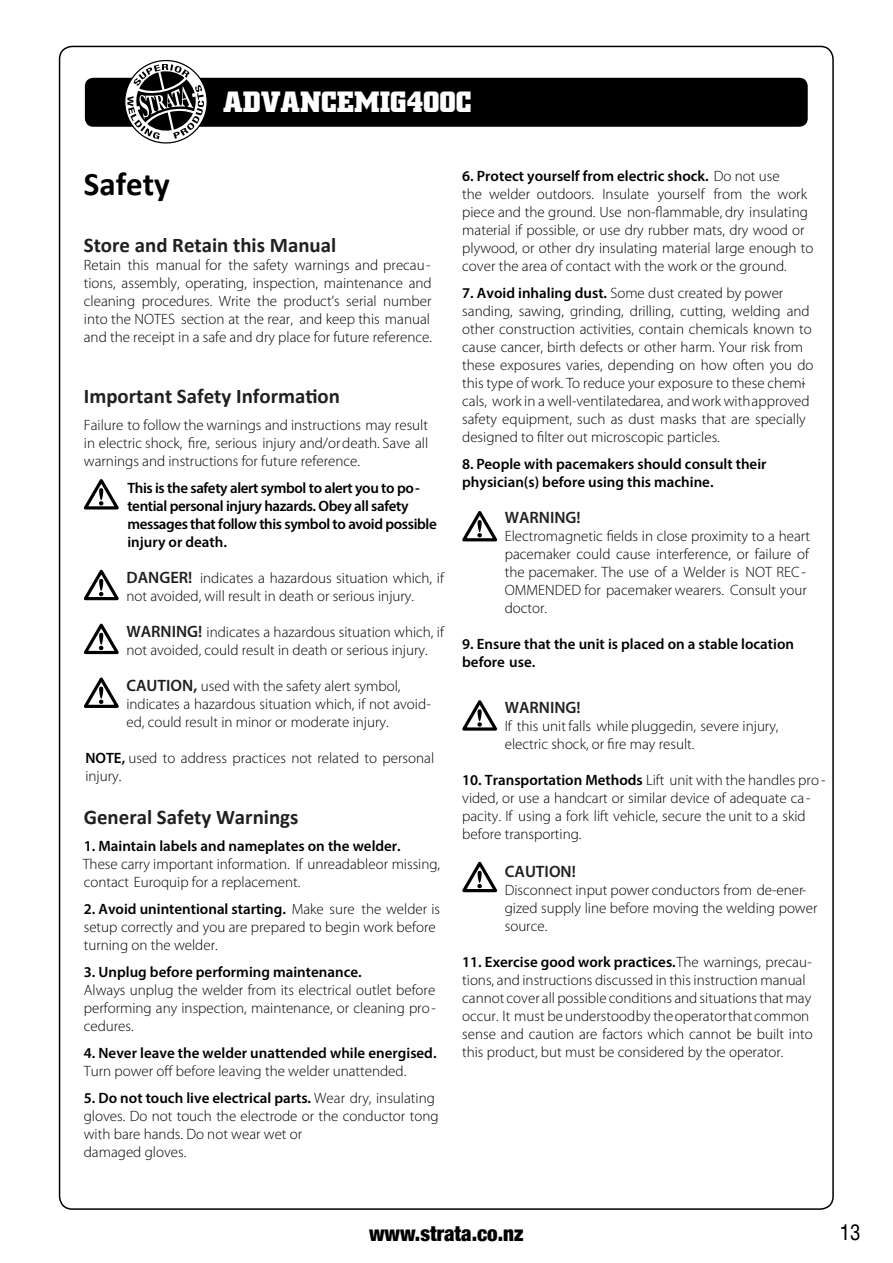
<style>
.page{position:relative;width:893px;height:1263px;background:#fff}
.page>*{position:absolute;margin:0;border:0;box-sizing:border-box;transform-origin:0 0}
.t1{font:700 33px "Calibri";color:#000}
.t2{font:700 29.85px "Square Slabserif 711 BT";color:#fff}
.t3{font:900 condensed 21px "Helvetica Neue";color:#000}
.t4{font:21px "Helv Condensed";color:#000}
.t5{font:700 20.85px "Calibri";color:#231f20}
.t6{font:600 16.5px "Myriad Pro";color:#231f20}
.t7{font:300 15px/18px "Myriad Pro";color:#000}
.t8{font:600 15px/18px "Myriad Pro";color:#000}
.t9{font:600 15px/18px "Myriad Pro";letter-spacing:-.025em;color:#000}
.s1{font-weight:600;font-size:16.5px;color:#231f20}
.s2{font-weight:600}
</style>
<div class="page">
<svg style="left:83px;top:569px;width:36px;height:32px"></svg>
<svg style="left:83px;top:623px;width:36px;height:32px"></svg>
<svg style="left:83px;top:677px;width:36px;height:31px"></svg>
<svg style="left:462px;top:511px;width:36px;height:31px"></svg>
<svg style="left:462px;top:700px;width:36px;height:31px"></svg>
<svg style="left:462px;top:861px;width:36px;height:32px"></svg>
<svg style="left:83px;top:479px;width:36px;height:31px"></svg>
<div style="left:85px;top:78px;width:723px;height:49px;background:#000;border-radius:9px"></div>
<svg style="left:121px;top:59px;width:92px;height:85px"></svg>
<h2 class="t2" style="left:223px;top:83px;width:250px">ADVANCEMIG400C</h2>
<h1 class="t1" style="left:84px;top:163px;width:88px">Safety</h1>
<h3 class="t5" style="left:84px;top:232px;width:254px">Store and Retain this Manual</h3>
<p class="t7" style="left:84px;top:256px;width:350px">Retain this manual for the safety warnings and precau&shy;tions, assembly, operating, inspection, maintenance and cleaning procedures. Write the product’s serial number into the NOTES section at the rear, and keep this manual and the receipt in a safe and dry place for future reference.</p>
<h3 class="t5" style="left:84px;top:383px;width:258px">Important Safety Information</h3>
<p class="t7" style="left:84px;top:416px;width:346px;text-align:justify">Failure to follow the warnings and instructions may result in electric shock, fire, serious injury and/ordeath. Save all warnings and instructions for future reference.</p>
<p class="t9" style="left:127px;top:478px;width:311px">This is the safety alert symbol to alert you to po&shy;tential personal injury hazards. Obey all safety messages that follow this symbol to avoid possible injury or death.</p>
<p class="t7" style="left:126px;top:569px;width:319px"><span class="s1">DANGER!</span> indicates a hazardous situation which, if not avoided, will result in death or serious injury.</p>
<p class="t7" style="left:126px;top:623px;width:319px"><span class="s1">WARNING!</span> indicates a hazardous situation which, if not avoided, could result in death or serious injury.</p>
<p class="t7" style="left:126px;top:677px;width:306px"><span class="s1">CAUTION,</span> used with the safety alert symbol, indicates a hazardous situation which, if not avoid&shy;ed, could result in minor or moderate injury.</p>
<p class="t7" style="left:85px;top:749px;width:350px"><span class="s2">NOTE,</span> used to address practices not related to personal injury.</p>
<h3 class="t5" style="left:84px;top:804px;width:216px">General Safety Warnings</h3>
<p class="t8" style="left:84px;top:836px;width:319px">1. Maintain labels and nameplates on the welder.</p>
<p class="t7" style="left:83px;top:855px;width:359px">These carry important information. If unreadableor missing, contact Euroquip for a replacement.</p>
<p class="t7" style="left:84px;top:900px;width:358px"><span class="s2">2. Avoid unintentional starting.</span> Make sure the welder is setup correctly and you are prepared to begin work before turning on the welder.</p>
<p class="t8" style="left:84px;top:962px;width:279px">3. Unplug before performing maintenance.</p>
<p class="t7" style="left:84px;top:981px;width:354px;text-align:justify">Always unplug the welder from its electrical outlet before performing any inspection, maintenance, or cleaning pro&shy;cedures.</p>
<p class="t8" style="left:84px;top:1043px;width:354px">4. Never leave the welder unattended while energised.</p>
<p class="t7" style="left:84px;top:1062px;width:324px">Turn power off before leaving the welder unattended.</p>
<p class="t7" style="left:84px;top:1089px;width:356px"><span class="s2">5. Do not touch live electrical parts.</span> Wear dry, insulating gloves. Do not touch the electrode or the conductor tong with bare hands. Do not wear wet or<br>damaged gloves.</p>
<p class="t7" style="left:462px;top:167px;width:353px"><span class="s2">6. Protect yourself from electric shock.</span> Do not use<br>the welder outdoors. Insulate yourself from the work piece and the ground. Use non-flammable, dry insulating material if possible, or use dry rubber mats, dry wood or plywood, or other dry insulating material large enough to cover the area of contact with the work or the ground.</p>
<p class="t7" style="left:462px;top:284px;width:353px"><span class="s2">7. Avoid inhaling dust.</span> Some dust created by power sanding, sawing, grinding, drilling, cutting, welding and other construction activities, contain chemicals known to cause cancer, birth defects or other harm. Your risk from these exposures varies, depending on how often you do this type of work. To reduce your exposure to these chemi&shy;cals, work in a well-ventilatedarea, andwork withapproved safety equipment, such as dust masks that are specially designed to filter out microscopic particles.</p>
<p class="t8" style="left:462px;top:454px;width:306px">8. People with pacemakers should consult their physician(s) before using this machine.</p>
<p class="t6" style="left:505px;top:507px;width:78px">WARNING!</p>
<p class="t7" style="left:505px;top:527px;width:307px">Electromagnetic fields in close proximity to a heart pacemaker could cause interference, or failure of the pacemaker. The use of a Welder is NOT REC-OMMENDED for pacemaker wearers. Consult your doctor.</p>
<p class="t8" style="left:462px;top:634px;width:333px">9. Ensure that the unit is placed on a stable location before use.</p>
<p class="t6" style="left:505px;top:697px;width:78px">WARNING!</p>
<p class="t7" style="left:505px;top:717px;width:275px">If this unit falls while pluggedin, severe injury, electric shock, or fire may result.</p>
<p class="t7" style="left:462px;top:771px;width:365px"><span class="s2">10. Transportation Methods</span> Lift unit with the handles pro - vided, or use a handcart or similar device of adequate ca - pacity. If using a fork lift vehicle, secure the unit to a skid before transporting.</p>
<p class="t6" style="left:505px;top:861px;width:73px">CAUTION!</p>
<p class="t7" style="left:505px;top:881px;width:314px">Disconnect input power conductors from de-ener&shy;gized supply line before moving the welding power source.</p>
<p class="t7" style="left:462px;top:953px;width:352px"><span class="s2">11. Exercise good work practices.</span> The warnings, precau&shy;tions, and instructions discussed in this instruction manual cannot cover all possible conditions and situationsthat may occur. It must beunderstoodby theoperatorthat common sense and caution are factors which cannot be built into this product, but must be considered by the operator.</p>
<h3 class="t3" style="left:369px;top:1216px;width:156px">www.strata.co.nz</h3>
<h3 class="t4" style="left:840px;top:1219px;width:22px">13</h3>
</div>
